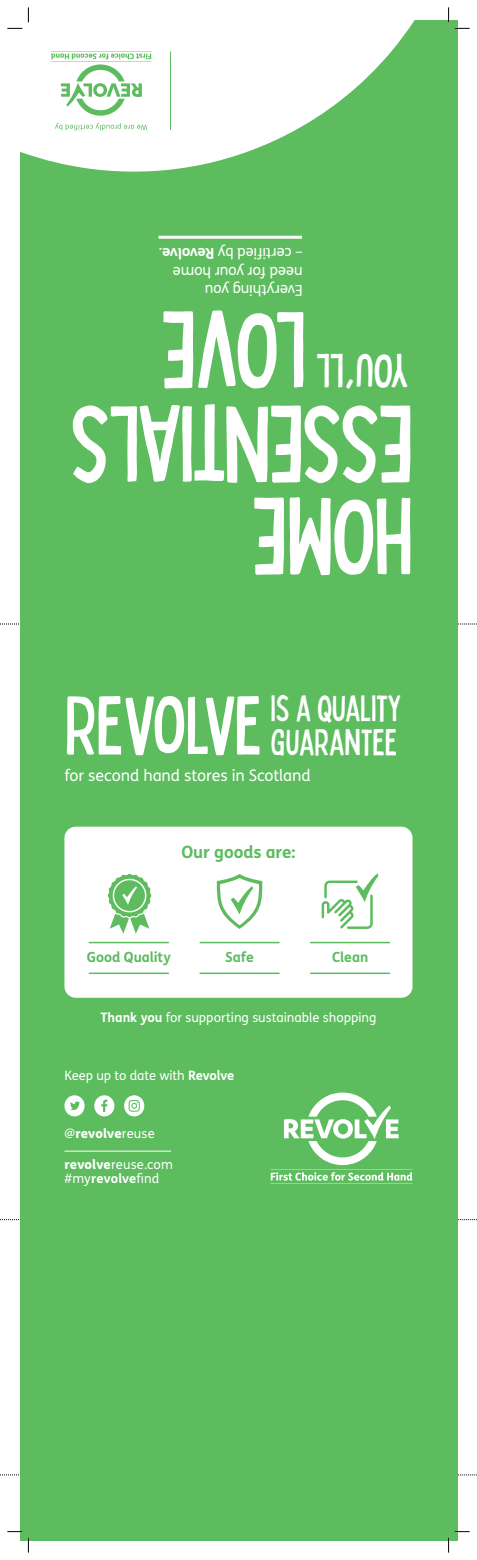
<style>
.page{position:relative;width:477px;height:1560px;background:#fff}
.page>*{position:absolute;margin:0;border:0;box-sizing:border-box;transform-origin:0 0}
.t1{font:condensed 108px/92px "Bobby Jones";letter-spacing:-.025em;color:#fff}
.t2{font:condensed 82px "Bobby Jones";letter-spacing:-.015em;color:#fff}
.t3{font:condensed 48px "Bobby Jones";color:#fff}
.t4{font:condensed 37px/33.4px "Bobby Jones";color:#fff}
.t5{font:700 17px "FS Me";letter-spacing:-.005em;color:#5cbc5e}
.t6{font:16px "FS Me";letter-spacing:-.005em;color:#fff}
.t7{font:15px/18.5px "FS Me";letter-spacing:-.015em;color:#fff}
.t8{font:700 14px "FS Me";letter-spacing:-.005em;color:#5cbc5e}
.t9{font:13px/14px "FS Me";color:#fff}
.t10{font:800 13px "FS Me";letter-spacing:.01em;color:#fff}
.s1{font-weight:700}
.s2{font-weight:400}
.s3{font-weight:800}
</style>
<div class="page">
<svg style="left:0;top:623px;width:476px;height:1px"></svg>
<svg style="left:0;top:1219px;width:476px;height:1px"></svg>
<svg style="left:0;top:1474px;width:476px;height:1px"></svg>
<div style="left:20px;top:20px;width:436px;height:1519px;background:#5cbc5e"></div>
<svg style="left:270px;top:1092px;width:142px;height:92px"></svg>
<svg style="left:20px;top:20px;width:394px;height:152px;fill:#fff"></svg>
<hr style="left:158px;top:236px;width:143px;height:3px;background:#fff">
<hr style="left:170px;top:51px;width:1px;height:79px;background:#5cbc5e">
<svg style="left:51px;top:51px;width:100px;height:79px;background:#dbf0dc"></svg>
<div style="left:64px;top:1095px;width:20px;height:21px;background:#fff;border-radius:50%"></div>
<svg style="left:70px;top:1101px;width:10px;height:8px"></svg>
<div style="left:94px;top:1095px;width:20px;height:21px;background:#fff;border-radius:50%"></div>
<svg style="left:101px;top:1099px;width:6px;height:12px"></svg>
<div style="left:124px;top:1095px;width:20px;height:21px;background:#fff;border-radius:50%"></div>
<svg style="left:128px;top:1100px;width:12px;height:11px"></svg>
<hr style="left:64px;top:1150px;width:107px;height:1px;background:#fff">
<div style="left:64px;top:826px;width:348px;height:171px;background:#fff;border-radius:11px"></div>
<svg style="left:216px;top:874px;width:46px;height:54px"></svg>
<hr style="left:200px;top:972px;width:79px;height:1px;background:#5cbc5e">
<hr style="left:200px;top:941px;width:79px;height:2px;background:#5cbc5e">
<svg style="left:107px;top:873px;width:44px;height:60px"></svg>
<hr style="left:89px;top:972px;width:79px;height:1px;background:#5cbc5e">
<hr style="left:89px;top:941px;width:79px;height:2px;background:#5cbc5e">
<svg style="left:321px;top:873px;width:57px;height:55px"></svg>
<hr style="left:310px;top:972px;width:79px;height:1px;background:#5cbc5e">
<hr style="left:310px;top:941px;width:79px;height:2px;background:#5cbc5e">
<svg style="left:7px;top:28px;width:15px;height:1px"></svg>
<svg style="left:454px;top:28px;width:15px;height:1px"></svg>
<svg style="left:7px;top:1531px;width:15px;height:1px"></svg>
<svg style="left:28px;top:7px;width:1px;height:15px"></svg>
<svg style="left:28px;top:1537px;width:1px;height:15px"></svg>
<svg style="left:448px;top:7px;width:1px;height:15px"></svg>
<svg style="left:447px;top:1530px;width:22px;height:22px"></svg>
<p class="t7" style="left:302px;top:262px;width:145px;rotate:-180deg">– certified by <span class="s1">Revolve</span>.</p>
<p class="t7" style="left:302px;top:299px;width:131px;rotate:-180deg">Everything you need for your home</p>
<h1 class="t1" style="left:306px;top:401px;width:148px;rotate:-180deg">LOVE</h1>
<h1 class="t1" style="left:413px;top:587px;width:345px;rotate:-180deg">HOME<br>ESSENTIALS</h1>
<h3 class="t3" style="left:407px;top:409px;width:93px;rotate:-180deg">YOU´LL</h3>
<h3 class="t4" style="left:270px;top:690px;width:132px">IS A QUALITY<br>GUARANTEE</h3>
<h2 class="t2" style="left:64px;top:658px;width:199px">REVOLVE</h2>
<p class="t6" style="left:64px;top:765px;width:247px">for second hand stores in Scotland</p>
<h3 class="t5" style="left:181px;top:840px;width:115px">Our goods are:</h3>
<p class="t8" style="left:87px;top:948px;width:85px">Good Quality</p>
<p class="t8" style="left:225px;top:948px;width:30px">Safe</p>
<p class="t8" style="left:332px;top:948px;width:37px">Clean</p>
<p class="t9" style="left:100px;top:1010px;width:277px"><span class="s1">Thank you</span> for supporting sustainable shopping</p>
<p class="t9" style="left:64px;top:1068px;width:171px">Keep up to date with <span class="s1">Revolve</span></p>
<p class="t10" style="left:64px;top:1124px;width:92px"><span class="s2">@</span>revolve<span class="s2">reuse</span></p>
<p class="t9" style="left:64px;top:1157px;width:110px"><span class="s3">revolve</span>reuse.com #my<span class="s1">revolve</span>find</p>
</div>
